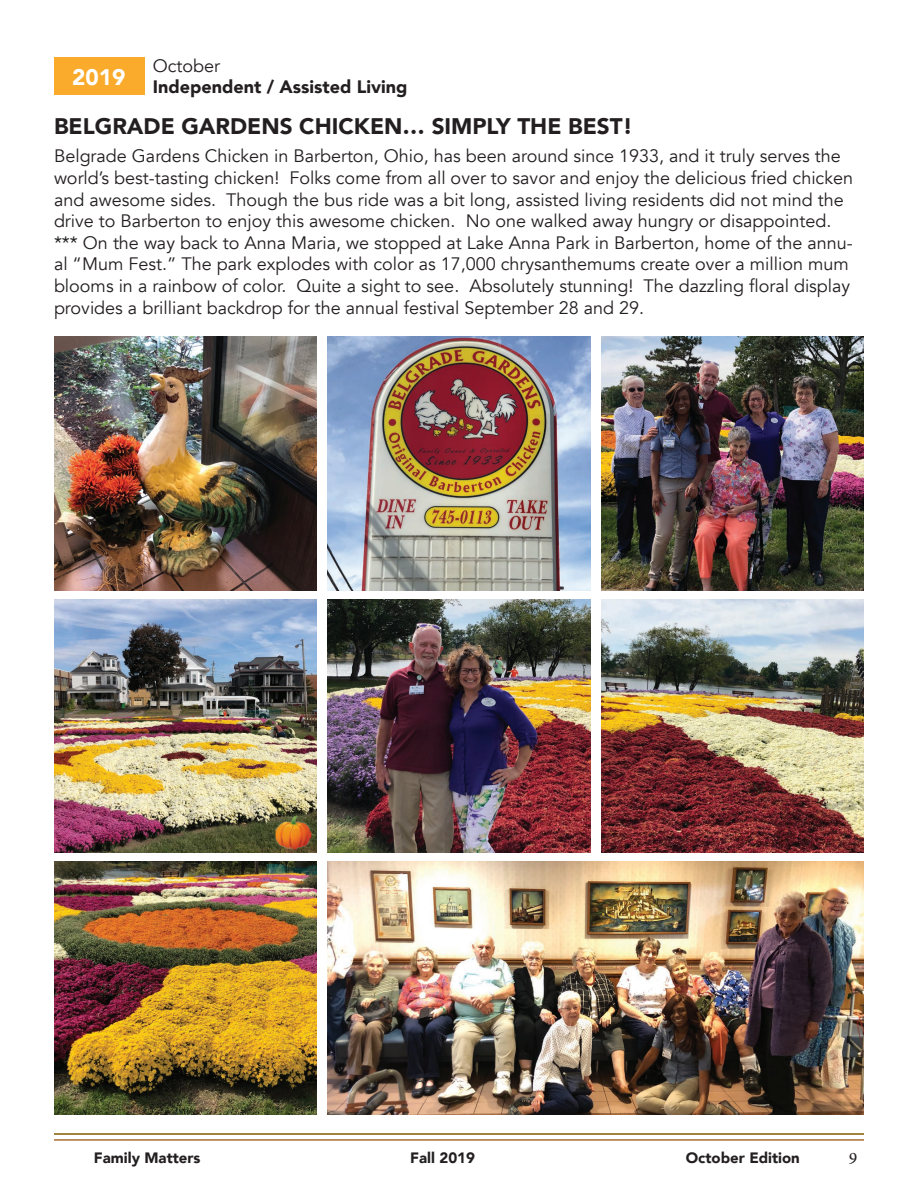
<style>
.page{position:relative;width:918px;height:1188px;background:#fff}
.page>*{position:absolute;margin:0;border:0;box-sizing:border-box;transform-origin:0 0}
.t1{font:900 22.5px "Avenir";color:#231f20}
.t2{font:900 22.5px "Avenir";color:#fff}
.t3{font:18px/21.6px "Avenir";color:#231f20}
.t4{font:900 18px "Avenir";color:#231f20}
.t5{font:18px "Minion Pro";color:#231f20}
.t6{font:900 15px "Avenir";color:#231f20}
</style>
<div class="page">
<hr style="left:54px;top:1140px;width:810px;height:1px;background:#899537">
<hr style="left:54px;top:1133px;width:810px;height:2px;background:#899537">
<div style="left:54px;top:57px;width:90px;height:38px;background:#faab2c"></div>
<img style="left:54px;top:337px;width:263px;height:253px">
<img style="left:54px;top:600px;width:263px;height:253px">
<img style="left:54px;top:862px;width:263px;height:253px">
<img style="left:328px;top:600px;width:262px;height:253px">
<img style="left:328px;top:862px;width:536px;height:253px">
<img style="left:601px;top:337px;width:263px;height:253px">
<img style="left:601px;top:600px;width:263px;height:253px">
<img style="left:328px;top:337px;width:262px;height:253px">
<img style="left:275px;top:815px;width:37px;height:35px">
<p class="t2" style="left:72px;top:58px;width:55px">2019</p>
<p class="t3" style="left:153px;top:55px;width:69px">October</p>
<p class="t4" style="left:153px;top:71px;width:256px">Independent / Assisted Living</p>
<p class="t1" style="left:54px;top:107px;width:580px">BELGRADE GARDENS CHICKEN… SIMPLY THE BEST!</p>
<p class="t3" style="left:54px;top:146px;width:801px">Belgrade Gardens Chicken in Barberton, Ohio, has been around since 1933, and it truly serves the world’s best-tasting chicken! Folks come from all over to savor and enjoy the delicious fried chicken and awesome sides. Though the bus ride was a bit long, assisted living residents did not mind the drive to Barberton to enjoy this awesome chicken. No one walked away hungry or disappointed. *** On the way back to Anna Maria, we stopped at Lake Anna Park in Barberton, home of the annu&shy;al “Mum Fest.” The park explodes with color as 17,000 chrysanthemums create over a million mum blooms in a rainbow of color. Quite a sight to see. Absolutely stunning! The dazzling floral display provides a brilliant backdrop for the annual festival September 28 and 29.</p>
<p class="t6" style="left:94px;top:1145px;width:108px">Family Matters</p>
<p class="t6" style="left:410px;top:1145px;width:66px">Fall 2019</p>
<p class="t6" style="left:686px;top:1145px;width:116px">October Edition</p>
<p class="t5" style="left:849px;top:1143px;width:10px">9</p>
</div>
